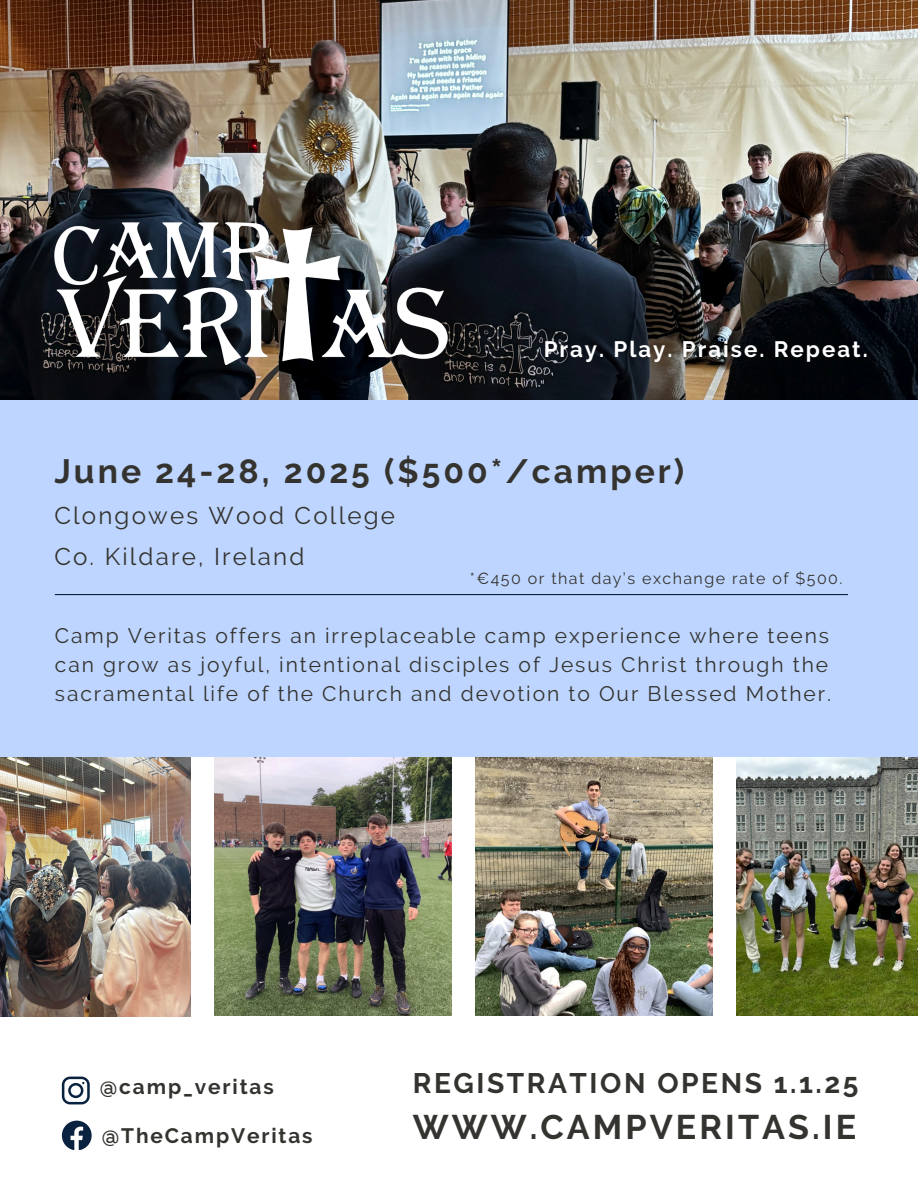
<style>
.page{position:relative;width:918px;height:1188px;background:#fff}
.page>*{position:absolute;margin:0;border:0;box-sizing:border-box;transform-origin:0 0}
.t1{font:700 34.05px "Raleway";letter-spacing:.09em;color:#34332f}
.t2{font:700 33.6px "Raleway";letter-spacing:.09em;color:#34332f}
.t3{font:700 28.2px "Raleway";letter-spacing:.09em;color:#34332f}
.t4{font:24.15px "Raleway";letter-spacing:.09em;color:#34332f}
.t5{font:700 22.35px "Raleway";letter-spacing:.09em;color:#fff}
.t6{font:21px/29.2px "Raleway";letter-spacing:.09em;color:#34332f}
.t7{font:700 20.85px "Raleway";letter-spacing:.09em;color:#34332f}
.t8{font:16.05px "Raleway";letter-spacing:.09em;color:#34332f}
</style>
<div class="page">
<svg style="left:62px;top:1077px;width:28px;height:27px"></svg>
<svg style="left:62px;top:1121px;width:29px;height:29px"></svg>
<img style="left:0;top:757px;width:190px;height:259px">
<img style="left:214px;top:757px;width:238px;height:259px">
<img style="left:476px;top:757px;width:237px;height:259px">
<img style="left:736px;top:757px;width:182px;height:259px">
<div style="left:0;top:400px;width:918px;height:357px;background:#bed6ff"></div>
<img style="left:0;top:0;width:918px;height:400px">
<img style="left:54px;top:222px;width:393px;height:142px">
<hr style="left:55px;top:594px;width:793px;height:1px;background:#09223f">
<h6 class="t5" style="left:544px;top:336px;width:326px">Pray. Play. Praise. Repeat.</h6>
<p class="t2" style="left:54px;top:451px;width:631px">June 24-28, 2025 ($500*/camper)</p>
<p class="t4" style="left:54px;top:501px;width:342px">Clongowes Wood College</p>
<p class="t4" style="left:54px;top:542px;width:252px">Co. Kildare, Ireland</p>
<h6 class="t8" style="left:470px;top:569px;width:374px">*€450 or that day’s exchange rate of $500.</h6>
<p class="t6" style="left:55px;top:620px;width:778px">Camp Veritas offers an irreplaceable camp experience where teens can grow as joyful, intentional disciples of Jesus Christ through the sacramental life of the Church and devotion to Our Blessed Mother.</p>
<p class="t7" style="left:100px;top:1074px;width:175px">@camp_veritas</p>
<h4 class="t7" style="left:102px;top:1123px;width:212px">@TheCampVeritas</h4>
<p class="t3" style="left:413px;top:1067px;width:447px">REGISTRATION OPENS 1.1.25</p>
<p class="t1" style="left:413px;top:1107px;width:445px">WWW.CAMPVERITAS.IE</p>
</div>
